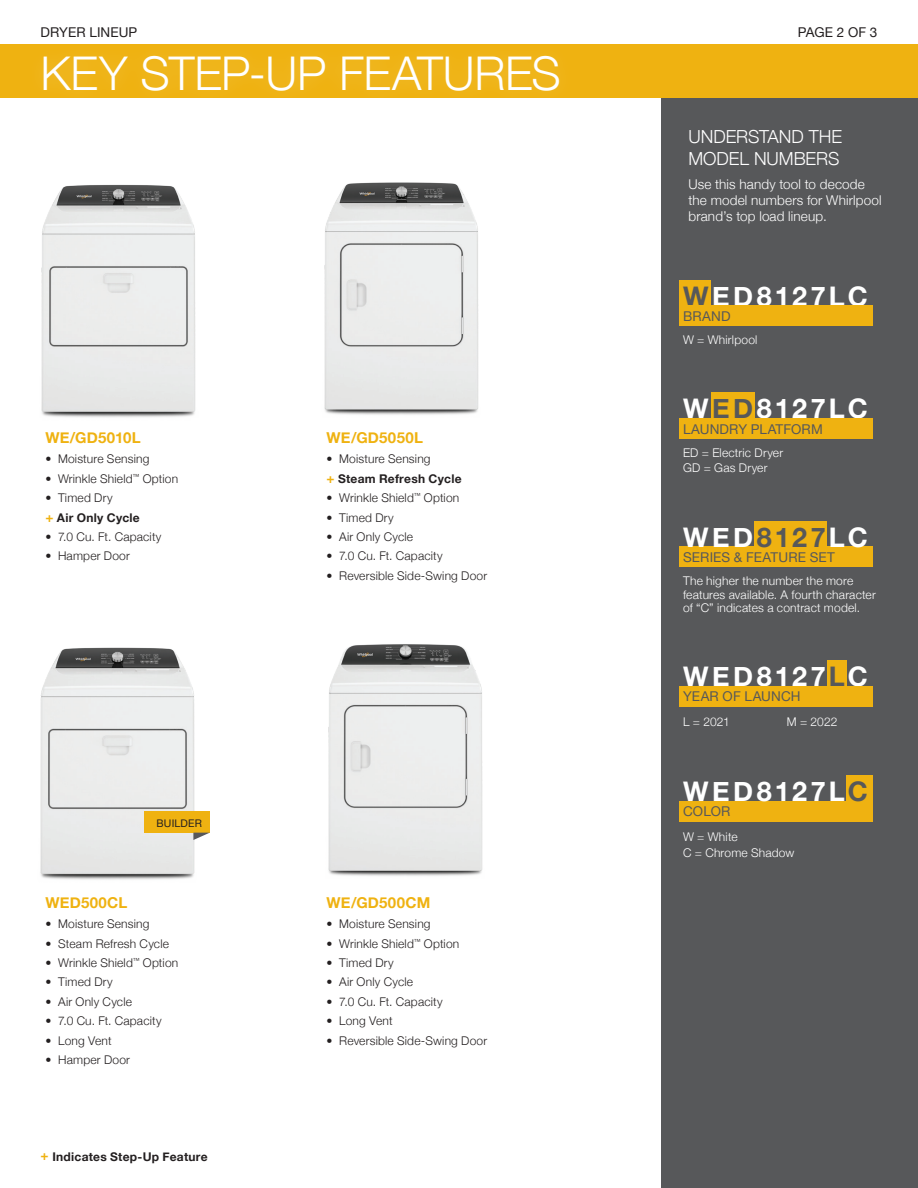
<style>
.page{position:relative;width:918px;height:1188px;background:#fff}
.page>*{position:absolute;margin:0;border:0;box-sizing:border-box;transform-origin:0 0}
.Page_header_White{font:300 46.5px "Helvetica Neue";letter-spacing:-.01em;color:#fff}
.Model__s{font:700 27px "Helvetica Neue";letter-spacing:.12em;color:#fff}
.Subheader_white_12pt{font:300 18px/21.6px "Helvetica Neue";letter-spacing:-.005em;color:#fff}
.Subhead_gold_10pt{font:700 15px "Helvetica Neue";letter-spacing:.015em;color:#efb211}
.Body_copy_white_9pt{font:300 13.5px/16.2px "Helvetica Neue";letter-spacing:.01em;color:#fff}
.subhead_wp_grey_9pt{font:13.5px "Helvetica Neue";letter-spacing:.01em;color:#57585a}
.Resources{font:13.5px "Helvetica Neue";letter-spacing:.005em;color:#231f20}
.bullets_black_8pt{font:300 12px "Helvetica Neue";letter-spacing:.015em;color:#231f20}
.body_copy_white_8pt{font:300 12px/13.5px "Helvetica Neue";letter-spacing:.015em;color:#fff}
.Step_up_bullet_Bold{font:700 12px "Helvetica Neue";letter-spacing:.025em;color:#231f20}
.Disclaimer_black_8pt{font:700 12px "Helvetica Neue";letter-spacing:.025em;color:#231f20}
.black_7pt{font:10.5px "Helvetica Neue";letter-spacing:.015em;color:#231f20}
.s1{font-size:13.5px;color:#efb211}
.s2{color:#57585a}
</style>
<div class="page">
<div style="left:662px;top:96px;width:256px;height:1092px;background:#57585a"></div>
<img style="left:41px;top:184px;width:155px;height:234px">
<div style="left:0;top:44px;width:918px;height:54px;background:#efb211"></div>
<div style="left:27px;top:40px;width:549px;height:68px;background:#fff;opacity:.2"></div>
<img style="left:324px;top:182px;width:155px;height:233px">
<img style="left:40px;top:647px;width:157px;height:233px">
<img style="left:328px;top:644px;width:155px;height:232px">
<div style="left:679px;top:280px;width:32px;height:27px;background:#efb211"></div>
<div style="left:679px;top:306px;width:194px;height:20px;background:#efb211"></div>
<div style="left:711px;top:392px;width:43px;height:27px;background:#efb211"></div>
<div style="left:679px;top:418px;width:194px;height:20px;background:#efb211"></div>
<div style="left:846px;top:775px;width:27px;height:27px;background:#efb211"></div>
<div style="left:679px;top:801px;width:194px;height:20px;background:#efb211"></div>
<div style="left:754px;top:521px;width:73px;height:27px;background:#efb211"></div>
<div style="left:679px;top:546px;width:194px;height:21px;background:#efb211"></div>
<div style="left:827px;top:660px;width:20px;height:27px;background:#efb211"></div>
<div style="left:679px;top:686px;width:194px;height:21px;background:#efb211"></div>
<div style="left:144px;top:812px;width:66px;height:21px;background:#efb211"></div>
<svg style="left:193px;top:833px;width:16px;height:7px"></svg>
<p class="Resources" style="left:40px;top:22px;width:98px">DRYER LINEUP</p>
<p class="Page_header_White" style="left:40px;top:36px;width:522px">KEY STEP-UP FEATURES</p>
<p class="Subhead_gold_10pt" style="left:45px;top:426px;width:97px">WE/GD5010L</p>
<p class="bullets_black_8pt" style="left:45px;top:449px;width:106px">• Moisture Sensing</p>
<p class="bullets_black_8pt" style="left:45px;top:469px;width:134px">• Wrinkle Shield<sup>™</sup> Option</p>
<p class="bullets_black_8pt" style="left:45px;top:488px;width:69px">• Timed Dry</p>
<p class="Step_up_bullet_Bold" style="left:45px;top:508px;width:96px"><span class="s1">+</span> Air Only Cycle</p>
<p class="bullets_black_8pt" style="left:45px;top:527px;width:118px">• 7.0 Cu. Ft. Capacity</p>
<p class="bullets_black_8pt" style="left:45px;top:546px;width:86px">• Hamper Door</p>
<p class="black_7pt" style="left:157px;top:815px;width:47px">BUILDER</p>
<p class="Subhead_gold_10pt" style="left:46px;top:891px;width:83px">WED500CL</p>
<p class="bullets_black_8pt" style="left:46px;top:914px;width:106px">• Moisture Sensing</p>
<p class="bullets_black_8pt" style="left:46px;top:934px;width:125px">• Steam Refresh Cycle</p>
<p class="bullets_black_8pt" style="left:46px;top:953px;width:134px">• Wrinkle Shield<sup>™</sup> Option</p>
<p class="bullets_black_8pt" style="left:46px;top:972px;width:69px">• Timed Dry</p>
<p class="bullets_black_8pt" style="left:46px;top:992px;width:88px">• Air Only Cycle</p>
<p class="bullets_black_8pt" style="left:46px;top:1011px;width:118px">• 7.0 Cu. Ft. Capacity</p>
<p class="bullets_black_8pt" style="left:46px;top:1031px;width:68px">• Long Vent</p>
<p class="bullets_black_8pt" style="left:46px;top:1050px;width:86px">• Hamper Door</p>
<p class="Disclaimer_black_8pt" style="left:40px;top:1147px;width:169px"><span class="s1">+</span> Indicates Step-Up Feature</p>
<p class="Subhead_gold_10pt" style="left:327px;top:426px;width:98px">WE/GD5050L</p>
<p class="bullets_black_8pt" style="left:327px;top:449px;width:106px">• Moisture Sensing</p>
<p class="Step_up_bullet_Bold" style="left:327px;top:469px;width:137px"><span class="s1">+</span> Steam Refresh Cycle</p>
<p class="bullets_black_8pt" style="left:327px;top:488px;width:134px">• Wrinkle Shield<sup>™</sup> Option</p>
<p class="bullets_black_8pt" style="left:327px;top:508px;width:69px">• Timed Dry</p>
<p class="bullets_black_8pt" style="left:327px;top:527px;width:88px">• Air Only Cycle</p>
<p class="bullets_black_8pt" style="left:327px;top:546px;width:118px">• 7.0 Cu. Ft. Capacity</p>
<p class="bullets_black_8pt" style="left:327px;top:566px;width:162px">• Reversible Side-Swing Door</p>
<p class="Subhead_gold_10pt" style="left:327px;top:891px;width:105px">WE/GD500CM</p>
<p class="bullets_black_8pt" style="left:327px;top:914px;width:106px">• Moisture Sensing</p>
<p class="bullets_black_8pt" style="left:327px;top:934px;width:134px">• Wrinkle Shield<sup>™</sup> Option</p>
<p class="bullets_black_8pt" style="left:327px;top:953px;width:69px">• Timed Dry</p>
<p class="bullets_black_8pt" style="left:327px;top:972px;width:88px">• Air Only Cycle</p>
<p class="bullets_black_8pt" style="left:327px;top:992px;width:118px">• 7.0 Cu. Ft. Capacity</p>
<p class="bullets_black_8pt" style="left:327px;top:1011px;width:68px">• Long Vent</p>
<p class="bullets_black_8pt" style="left:327px;top:1031px;width:162px">• Reversible Side-Swing Door</p>
<p class="Resources" style="left:798px;top:22px;width:81px">PAGE 2 OF 3</p>
<p class="Subheader_white_12pt" style="left:688px;top:125px;width:155px">UNDERSTAND THE<br>MODEL NUMBERS</p>
<p class="Body_copy_white_9pt" style="left:688px;top:175px;width:195px">Use this handy tool to decode the model numbers for Whirlpool brand’s top load lineup.</p>
<p class="Model__s" style="left:683px;top:275px;width:186px"><span class="s2">W</span>ED8127LC</p>
<p class="subhead_wp_grey_9pt" style="left:683px;top:306px;width:49px">BRAND</p>
<p class="body_copy_white_8pt" style="left:683px;top:332px;width:76px">W = Whirlpool</p>
<p class="Model__s" style="left:683px;top:387px;width:186px">W<span class="s2">ED</span>8127LC</p>
<p class="subhead_wp_grey_9pt" style="left:683px;top:419px;width:141px">LAUNDRY PLATFORM</p>
<p class="body_copy_white_8pt" style="left:683px;top:445px;width:102px">ED = Electric Dryer</p>
<p class="body_copy_white_8pt" style="left:683px;top:461px;width:86px">GD = Gas Dryer</p>
<p class="Model__s" style="left:683px;top:516px;width:186px">WED<span class="s2">8127</span>LC</p>
<p class="subhead_wp_grey_9pt" style="left:683px;top:547px;width:153px">SERIES &amp; FEATURE SET</p>
<p class="body_copy_white_8pt" style="left:683px;top:573px;width:194px">The higher the number the more features available. A fourth character of “C” indicates a contract model.</p>
<p class="Model__s" style="left:683px;top:656px;width:186px">WED8127<span class="s2">L</span>C</p>
<p class="subhead_wp_grey_9pt" style="left:683px;top:687px;width:119px">YEAR OF LAUNCH</p>
<p class="body_copy_white_8pt" style="left:683px;top:714px;width:48px">L = 2021</p>
<p class="body_copy_white_8pt" style="left:787px;top:714px;width:52px">M = 2022</p>
<p class="Model__s" style="left:683px;top:770px;width:186px">WED8127L<span class="s2">C</span></p>
<p class="subhead_wp_grey_9pt" style="left:683px;top:802px;width:49px">COLOR</p>
<p class="body_copy_white_8pt" style="left:683px;top:829px;width:56px">W = White</p>
<p class="body_copy_white_8pt" style="left:683px;top:845px;width:113px">C = Chrome Shadow</p>
</div>
